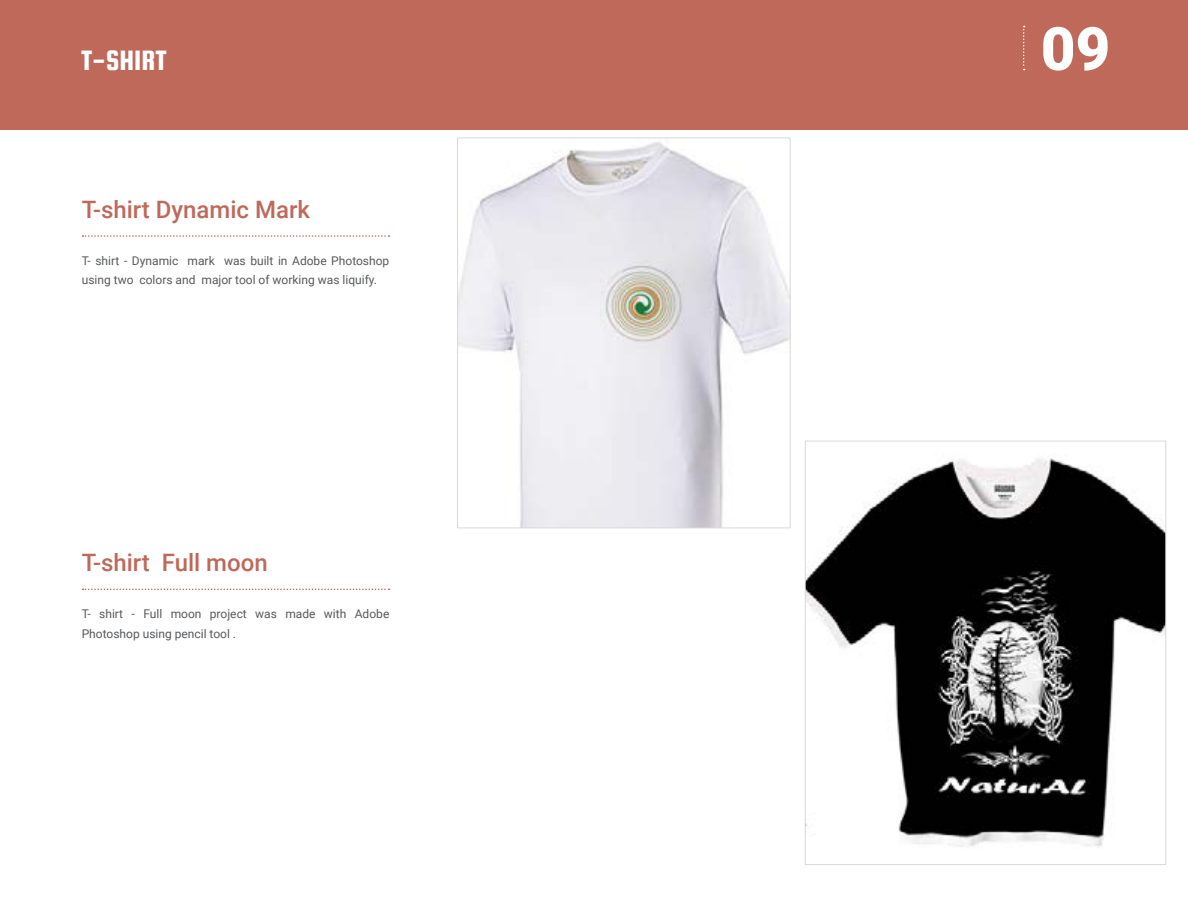
<style>
.page{position:relative;width:1188px;height:918px;background:#fff}
.page>*{position:absolute;margin:0;border:0;box-sizing:border-box;transform-origin:0 0}
.t1{font:900 60px "Roboto";color:#fff}
.t2{font:30px "Squada One";color:#fff}
.t3{font:500 24px "Roboto";color:#be695a}
.t4{font:12px/19.5px "Roboto";color:#58595b}
</style>
<div class="page">
<div style="left:0;top:0;width:1188px;height:129px;background:#be695a"></div>
<svg style="left:1023px;top:26px;width:2px;height:44px"></svg>
<svg style="left:82px;top:589px;width:308px;height:1px"></svg>
<svg style="left:82px;top:235px;width:308px;height:2px"></svg>
<img style="left:459px;top:142px;width:329px;height:384px">
<div style="left:457px;top:138px;width:333px;height:390px;border:1px solid #d7d9da"></div>
<img style="left:807px;top:458px;width:357px;height:389px">
<div style="left:805px;top:441px;width:361px;height:424px;border:1px solid #d7d9da"></div>
<h2 class="t2" style="left:81px;top:45px;width:87px">T-SHIRT</h2>
<h3 class="t3" style="left:82px;top:192px;width:230px">T-shirt Dynamic Mark</h3>
<p class="t4" style="left:82px;top:250px;width:309px">T- shirt - Dynamic mark was built in Adobe Photoshop using two colors and major tool of working was liquify.</p>
<h3 class="t3" style="left:82px;top:546px;width:188px">T-shirt Full moon</h3>
<p class="t4" style="left:82px;top:604px;width:309px">T- shirt - Full moon project was made with Adobe<br>Photoshop using pencil tool .</p>
<h1 class="t1" style="left:1041px;top:7px;width:71px">09</h1>
</div>
